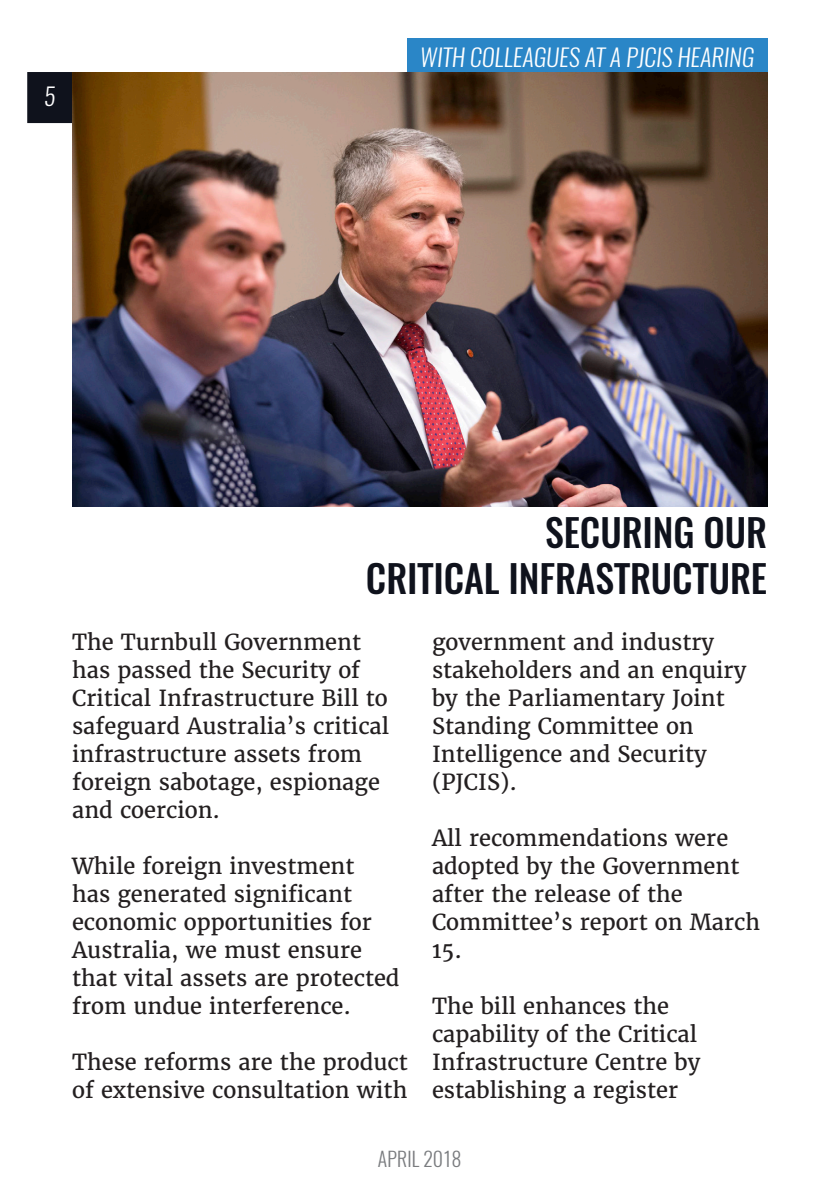
<style>
.page{position:relative;width:840px;height:1191px;background:#fff}
.page>*{position:absolute;margin:0;border:0;box-sizing:border-box;transform-origin:0 0}
.t1{font:italic 500 38px "Oswald";color:#0f121c}
.t2{font:italic 300 24px "Oswald";color:#fff}
.t3{font:22px/28px "Merriweather";color:#231f20}
.t4{font:italic 300 20px "Oswald";color:#7a7c7f}
</style>
<div class="page">
<div style="left:27px;top:72px;width:45px;height:51px;background:#0f121c"></div>
<img style="left:72px;top:72px;width:695px;height:435px">
<div style="left:406px;top:38px;width:361px;height:34px;background:#2a86c7"></div>
<p class="t2" style="left:44px;top:79px;width:13px">5</p>
<p class="t2" style="left:420px;top:40px;width:335px">WITH COLLEAGUES AT A PJCIS HEARING</p>
<p class="t1" style="left:546px;top:506px;width:229px">SECURING OUR</p>
<p class="t1" style="left:367px;top:552px;width:402px">CRITICAL INFRASTRUCTURE</p>
<p class="t3" style="left:72px;top:628px;width:318px">The Turnbull Government has passed the Security of<br>Critical Infrastructure Bill to safeguard Australia’s critical infrastructure assets from foreign sabotage, espionage and coercion.</p>
<p class="t3" style="left:72px;top:852px;width:329px">While foreign investment<br>has generated significant economic opportunities for<br>Australia, we must ensure that vital assets are protected from undue interference.</p>
<p class="t3" style="left:72px;top:1048px;width:337px">These reforms are the product of extensive consultation with</p>
<p class="t3" style="left:432px;top:628px;width:316px">government and industry stakeholders and an enquiry by the Parliamentary Joint<br>Standing Committee on<br>Intelligence and Security (PJCIS).</p>
<p class="t3" style="left:432px;top:824px;width:329px">All recommendations were adopted by the Government after the release of the<br>Committee’s report on March<br>15.</p>
<p class="t3" style="left:432px;top:992px;width:270px">The bill enhances the capability of the Critical<br>Infrastructure Centre by establishing a register</p>
<p class="t4" style="left:378px;top:1145px;width:88px">APRIL 2018</p>
</div>
